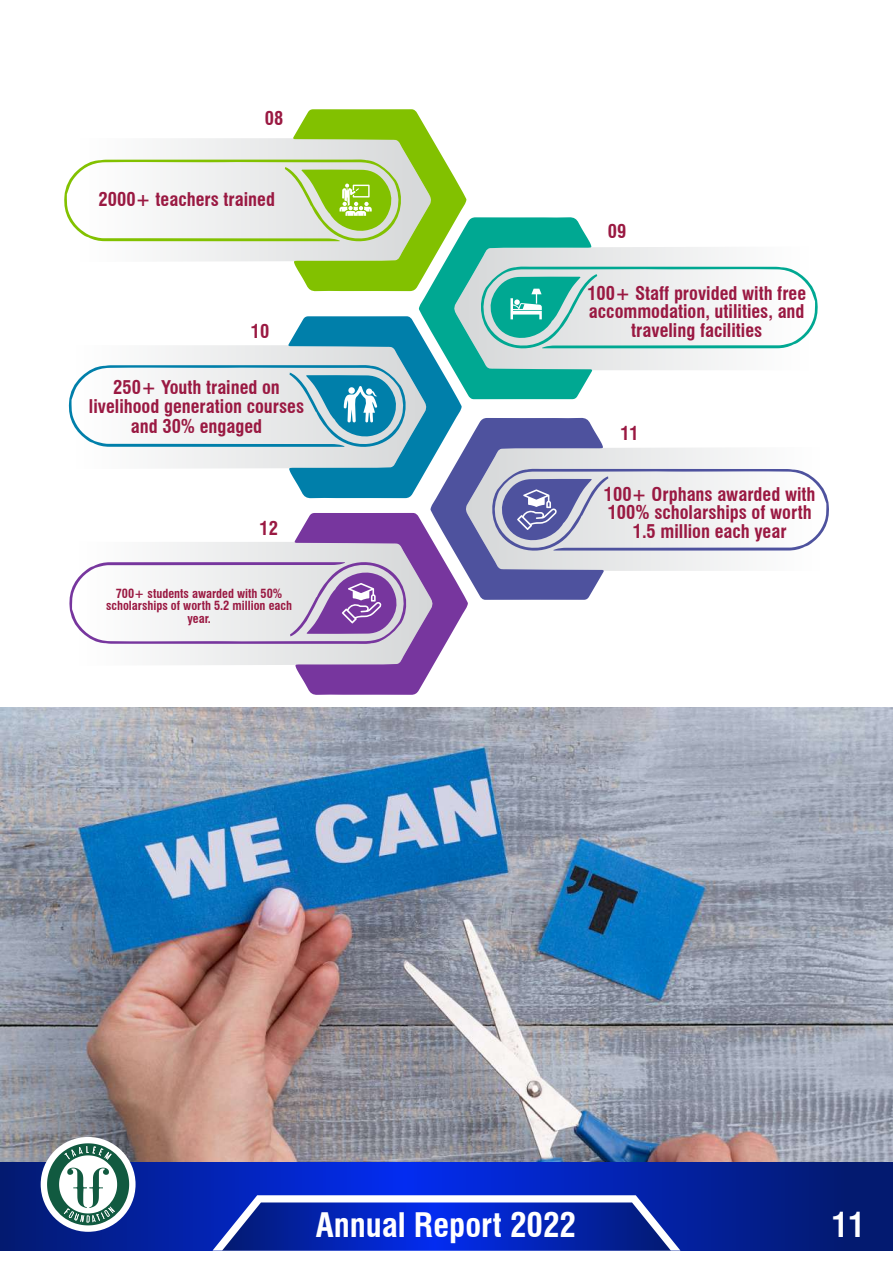
<style>
.page{position:relative;width:893px;height:1263px;background:#fff}
.page>*{position:absolute;margin:0;border:0;box-sizing:border-box;transform-origin:0 0}
.t1{font:700 condensed 33px "Swiss 721 BT";color:#fff}
.t2{font:700 condensed 18.45px/18.5px "Swiss 721 BT";color:#9a1942;text-align:center}
.t3{font:700 condensed 12.3px/12.3px "Swiss 721 BT";color:#9a1942;text-align:center}
</style>
<div class="page">
<img style="left:0;top:708px;width:893px;height:455px">
<svg style="left:64px;top:109px;width:765px;height:586px"></svg>
<svg style="left:0;top:1163px;width:893px;height:87px;background:#03209f"></svg>
<svg style="left:212px;top:1195px;width:468px;height:55px;background:#2643c0"></svg>
<div style="left:41px;top:1137px;width:95px;height:95px;background:#fff;border-radius:50%"></div>
<svg style="left:47px;top:1143px;width:82px;height:82px"></svg>
<p class="t2" style="left:265px;top:109px;width:20px">08</p>
<p class="t2" style="left:99px;top:190px;width:178px">2000+ teachers trained</p>
<p class="t2" style="left:251px;top:322px;width:20px">10</p>
<p class="t2" style="left:89px;top:377px;width:217px;line-height:19.5px">250+ Youth trained on livelihood generation courses and 30% engaged</p>
<p class="t2" style="left:259px;top:519px;width:20px">12</p>
<p class="t3" style="left:106px;top:587px;width:187px">700+ students awarded with 50% scholarships of worth 5.2 million each year.</p>
<p class="t2" style="left:608px;top:222px;width:20px">09</p>
<p class="t2" style="left:587px;top:284px;width:220px">100+ Staff provided with free accommodation, utilities, and traveling facilities</p>
<p class="t2" style="left:620px;top:424px;width:20px">11</p>
<p class="t2" style="left:604px;top:485px;width:213px">100+ Orphans awarded with<br>100% scholarships of worth<br>1.5 million each year</p>
<h1 class="t1" style="left:316px;top:1205px;width:262px">Annual Report 2022</h1>
<h1 class="t1" style="left:832px;top:1205px;width:34px">11</h1>
</div>
